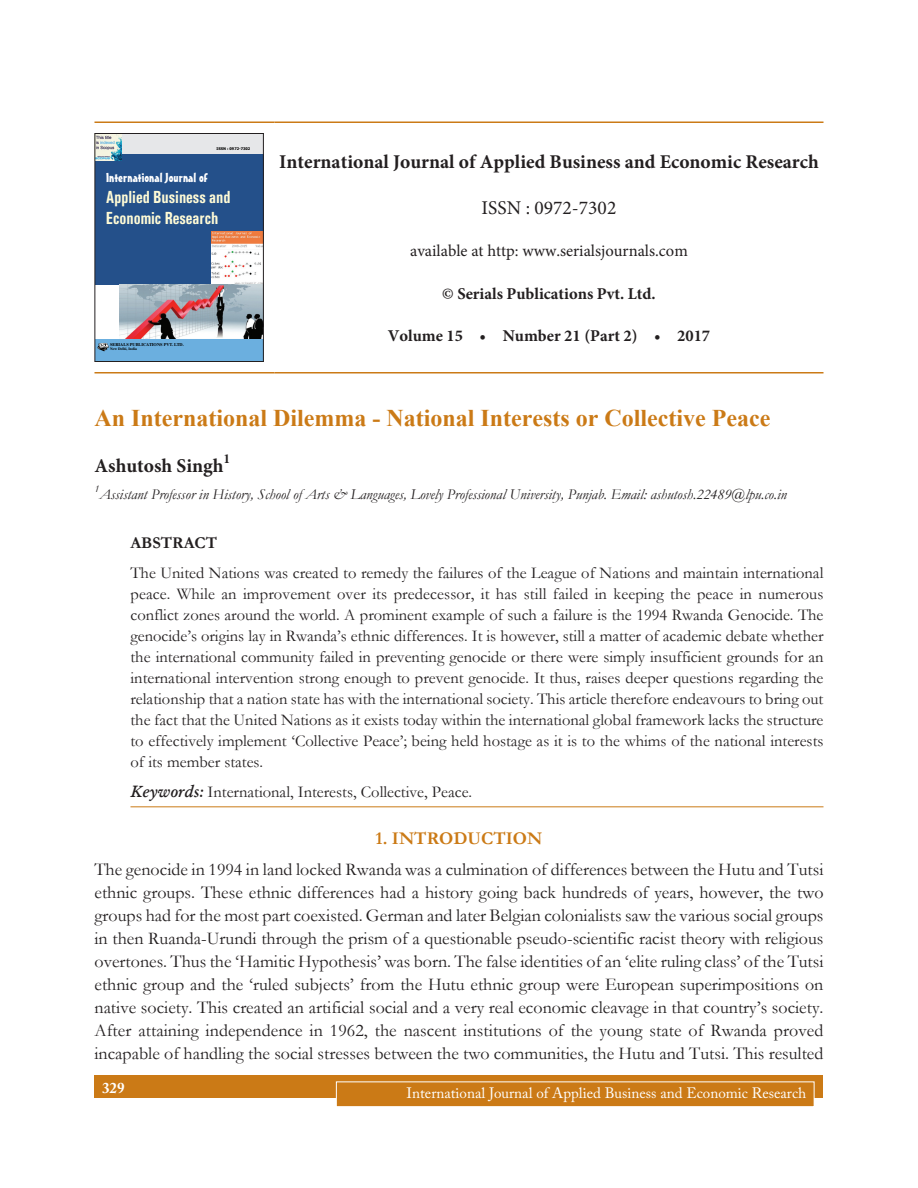
<style>
.page{position:relative;width:918px;height:1188px;background:#fff}
.page>*{position:absolute;margin:0;border:0;box-sizing:border-box;transform-origin:0 0}
.Chapter_Name{font:700 24px "Times New Roman";color:#cb7a16}
.Author_Name{font:700 19.5px "Minion Pro";color:#231f20}
.t1{font:19.5px "Minion Pro";color:#231f20}
.Body_text{font:18px/23.1px "Garamond";color:#231f20;text-align:justify}
.Subhead_1{font:700 18px "Garamond";color:#cb7a16}
.t2{font:500 condensed 17.55px/20.7px "Univers";color:#fffbd6;scale:.9 1}
.Abstract_Body_text{font:16.5px/21px "Garamond";color:#231f20;text-align:justify}
.t3{font:700 16.5px "Minion Pro";color:#231f20}
.Abstract_Below{font:16.5px "Garamond";color:#231f20}
.t4{font:16.5px "Minion Pro";color:#231f20}
.Abstract_Subhead{font:700 16.5px "Garamond";color:#231f20}
.Footnote{font:italic 15px "Garamond";color:#231f20}
.t5{font:15px "Adobe Caslon Pro";color:#fff}
.t6{font:700 15px "Adobe Caslon Pro";color:#fff}
.Author_Name-2{font:700 13.65px "Minion Pro";color:#231f20}
.t7{font:12.6px "Mister Earl BT";color:#fff;scale:1.19 1}
.Footnote-2{font:italic 10.5px "Garamond";color:#231f20}
.t8{font:700 4.35px "Times";color:#000}
.t9{font:700 3.75px "Times";color:#000}
.t10{font:700 3.75px "Tahoma";color:#000}
.s1{font-weight:600;font-style:italic}
</style>
<div class="page">
<div style="left:94px;top:1076px;width:730px;height:22px;background:#cb7a16"></div>
<div style="left:336px;top:1082px;width:478px;height:25px;background:#cb7a16"></div>
<div style="left:336px;top:1082px;width:478px;height:25px;border:1px solid #fff"></div>
<hr style="left:130px;top:806px;width:694px;height:1px;background:#cb7a16">
<hr style="left:94px;top:122px;width:180px;height:1px;background:#cb7a16">
<hr style="left:274px;top:122px;width:550px;height:1px;background:#cb7a16">
<hr style="left:94px;top:372px;width:180px;height:2px;background:#cb7a16">
<hr style="left:274px;top:372px;width:550px;height:2px;background:#cb7a16">
<div style="left:95px;top:339px;width:168px;height:23px;background:#6bafdf"></div>
<div style="left:95px;top:154px;width:168px;height:131px;background:#24508a"></div>
<div style="left:95px;top:134px;width:168px;height:20px;background:#e6e7e9"></div>
<svg style="left:98px;top:343px;width:11px;height:8px"></svg>
<img style="left:96px;top:135px;width:25px;height:25px">
<img style="left:211px;top:231px;width:51px;height:54px">
<img style="left:120px;top:285px;width:142px;height:54px">
<div style="left:94px;top:133px;width:170px;height:229px;border:1px solid #231f20"></div>
<p class="t10" style="left:217px;top:146px;width:35px">ISSN : 0972-7302</p>
<p class="t7" style="left:106px;top:170px;width:87px">International Journal of</p>
<p class="t2" style="left:106px;top:188px;width:140px">Applied Business and<br>Economic Research</p>
<p class="t8" style="left:110px;top:342px;width:75px">SERIALS PUBLICATIONS PVT. LTD.</p>
<p class="t9" style="left:110px;top:347px;width:28px">New Delhi, India</p>
<p class="Author_Name" style="left:279px;top:148px;width:541px">International Journal of Applied Business and Economic Research</p>
<p class="t1" style="left:482px;top:195px;width:136px">ISSN : 0972-7302</p>
<p class="t4" style="left:410px;top:240px;width:279px">available at http: www.serialsjournals.com</p>
<p class="t3" style="left:442px;top:282px;width:215px">© Serials Publications Pvt. Ltd.</p>
<p class="t3" style="left:388px;top:324px;width:324px">Volume 15 • Number 21 (Part 2) • 2017</p>
<p class="Chapter_Name" style="left:94px;top:401px;width:677px">An International Dilemma - National Interests or Collective Peace</p>
<p class="Author_Name" style="left:94px;top:452px;width:131px">Ashutosh Singh</p>
<p class="Author_Name-2" style="left:224px;top:449px;width:8px">1</p>
<p class="Footnote-2" style="left:94px;top:481px;width:6px">1</p>
<p class="Footnote" style="left:99px;top:484px;width:689px">Assistant Professor in History, School of Arts &amp; Languages, Lovely Professional University, Punjab. Email: ashutosh.22489@lpu.co.in</p>
<p class="Abstract_Subhead" style="left:130px;top:532px;width:88px">ABSTRACT</p>
<p class="Abstract_Body_text" style="left:130px;top:562px;width:695px">The United Nations was created to remedy the failures of the League of Nations and maintain international peace. While an improvement over its predecessor, it has still failed in keeping the peace in numerous conflict zones around the world. A prominent example of such a failure is the 1994 Rwanda Genocide. The genocide’s origins lay in Rwanda’s ethnic differences. It is however, still a matter of academic debate whether the international community failed in preventing genocide or there were simply insufficient grounds for an international intervention strong enough to prevent genocide. It thus, raises deeper questions regarding the relationship that a nation state has with the international society. This article therefore endeavours to bring out the fact that the United Nations as it exists today within the international global framework lacks the structure to effectively implement ‘Collective Peace’; being held hostage as it is to the whims of the national interests of its member states.</p>
<p class="Abstract_Below" style="left:130px;top:781px;width:343px"><span class="s1">Keywords:</span> International, Interests, Collective, Peace.</p>
<p class="Subhead_1" style="left:376px;top:826px;width:168px">1. INTRODUCTION</p>
<p class="Body_text" style="left:94px;top:857px;width:731px">The genocide in 1994 in land locked Rwanda was a culmination of differences between the Hutu and Tutsi ethnic groups. These ethnic differences had a history going back hundreds of years, however, the two groups had for the most part coexisted. German and later Belgian colonialists saw the various social groups in then Ruanda-Urundi through the prism of a questionable pseudo-scientific racist theory with religious overtones. Thus the ‘Hamitic Hypothesis’ was born. The false identities of an ‘elite ruling class’ of the Tutsi ethnic group and the ‘ruled subjects’ from the Hutu ethnic group were European superimpositions on native society. This created an artificial social and a very real economic cleavage in that country’s society.<br>After attaining independence in 1962, the nascent institutions of the young state of Rwanda proved incapable of handling the social stresses between the two communities, the Hutu and Tutsi. This resulted</p>
<p class="t6" style="left:102px;top:1079px;width:24px">329</p>
<p class="t5" style="left:407px;top:1084px;width:401px">International Journal of Applied Business and Economic Research</p>
</div>
